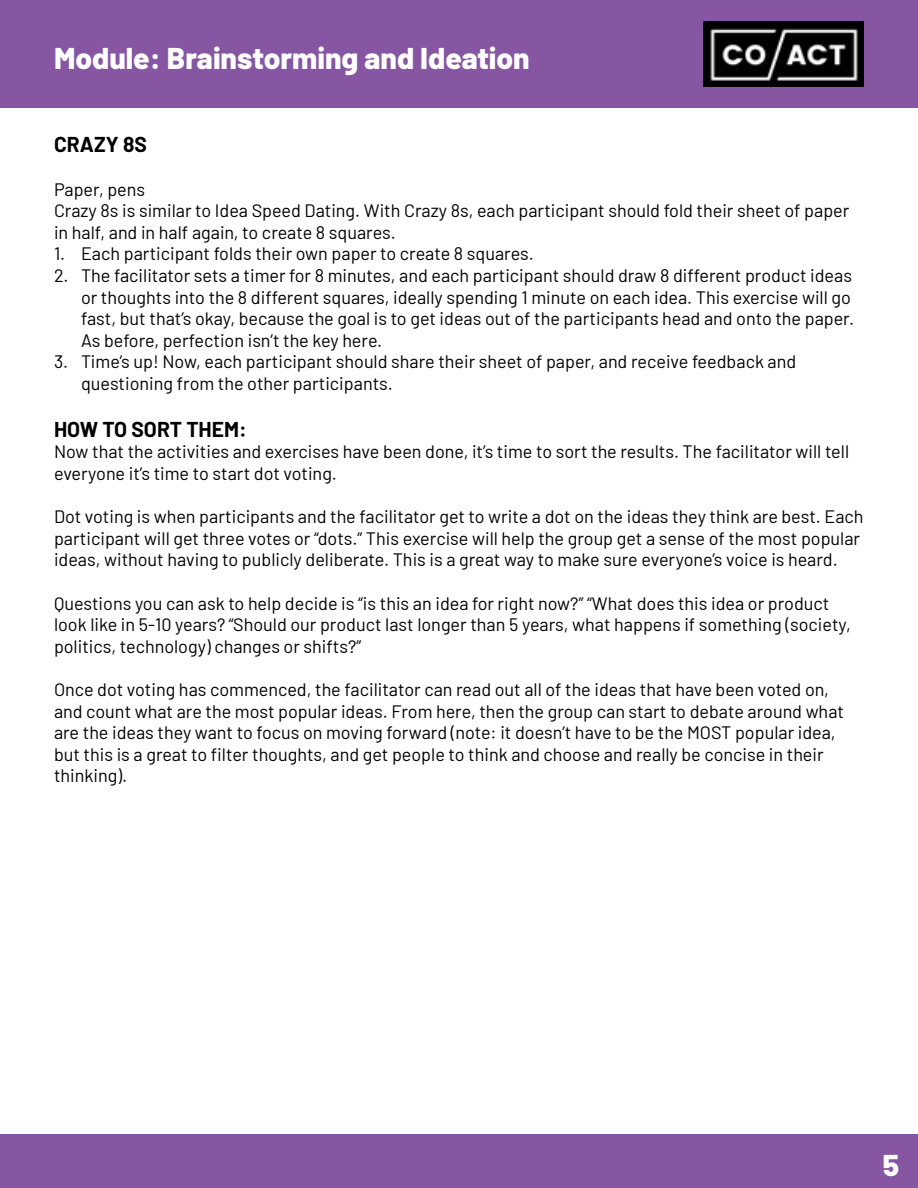
<style>
.page{position:relative;width:918px;height:1188px;background:#fff}
.page>*{position:absolute;margin:0;border:0;box-sizing:border-box;transform-origin:0 0}
.t1{font:800 30px "Barlow";color:#fff}
.t2{font:700 21px "Barlow";color:#000}
.t3{font:18px/21.6px "Barlow";color:#000}
</style>
<div class="page">
<div style="left:0;top:1134px;width:918px;height:54px;background:#8756a3"></div>
<div style="left:0;top:0;width:918px;height:108px;background:#8756a3"></div>
<img style="left:704px;top:22px;width:160px;height:64px">
<h1 class="t1" style="left:54px;top:36px;width:477px">Module: Brainstorming and Ideation</h1>
<p class="t2" style="left:54px;top:129px;width:94px">CRAZY 8S</p>
<p class="t3" style="left:54px;top:177px;width:797px">Paper, pens<br>Crazy 8s is similar to Idea Speed Dating. With Crazy 8s, each participant should fold their sheet of paper in half, and in half again, to create 8 squares.</p>
<p class="t3" style="left:54px;top:242px;width:481px">1. Each participant folds their own paper to create 8 squares.</p>
<p class="t3" style="left:81px;top:263px;width:775px;text-indent:-27px">2. The facilitator sets a timer for 8 minutes, and each participant should draw 8 different product ideas or thoughts into the 8 different squares, ideally spending 1 minute on each idea. This exercise will go fast, but that’s okay, because the goal is to get ideas out of the participants head and onto the paper.<br>As before, perfection isn’t the key here.</p>
<p class="t3" style="left:81px;top:350px;width:717px;text-indent:-27px">3. Time’s up! Now, each participant should share their sheet of paper, and receive feedback and questioning from the other participants.</p>
<p class="t2" style="left:54px;top:414px;width:194px">HOW TO SORT THEM:</p>
<p class="t3" style="left:54px;top:440px;width:797px">Now that the activities and exercises have been done, it’s time to sort the results. The facilitator will tell everyone it’s time to start dot voting.</p>
<p class="t3" style="left:54px;top:505px;width:811px">Dot voting is when participants and the facilitator get to write a dot on the ideas they think are best. Each participant will get three votes or “dots.” This exercise will help the group get a sense of the most popular ideas, without having to publicly deliberate. This is a great way to make sure everyone’s voice is heard.</p>
<p class="t3" style="left:54px;top:591px;width:798px">Questions you can ask to help decide is “is this an idea for right now?” “What does this idea or product look like in 5-10 years? “Should our product last longer than 5 years, what happens if something (society, politics, technology) changes or shifts?”</p>
<p class="t3" style="left:54px;top:677px;width:792px">Once dot voting has commenced, the facilitator can read out all of the ideas that have been voted on, and count what are the most popular ideas. From here, then the group can start to debate around what are the ideas they want to focus on moving forward (note: it doesn’t have to be the MOST popular idea, but this is a great to filter thoughts, and get people to think and choose and really be concise in their thinking).</p>
<h1 class="t1" style="left:883px;top:1143px;width:18px">5</h1>
</div>
